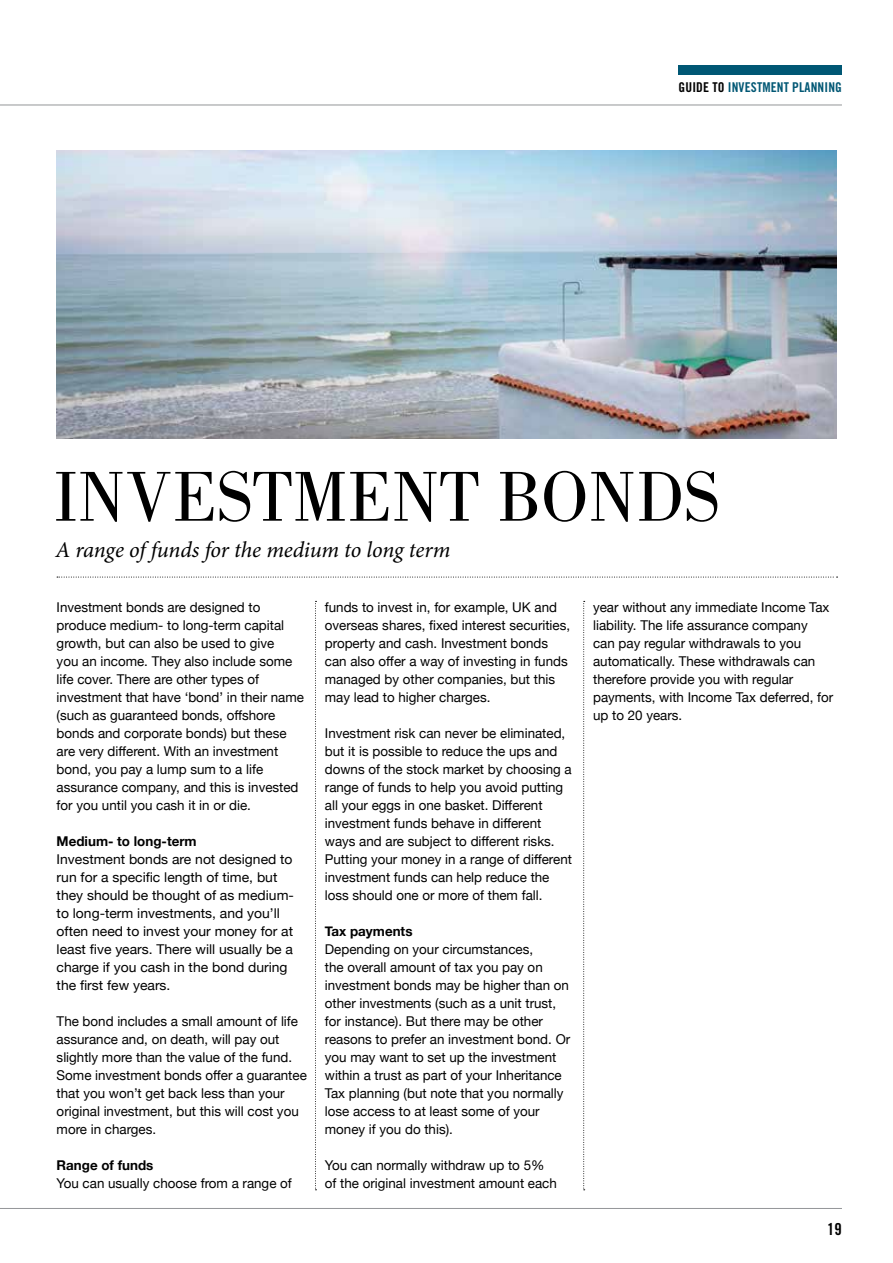
<style>
.page{position:relative;width:893px;height:1263px;background:#fff}
.page>*{position:absolute;margin:0;border:0;box-sizing:border-box;transform-origin:0 0}
.t1{font:73.05px "Bodoni";color:#000}
.t2{font:italic 22.5px "Minion Pro";letter-spacing:-.01em;color:#000}
.t3{font:16.5px "Trade Gothic Bold Cond Twenty";color:#000}
.t4{font:13.5px/18px "Helvetica Neue";color:#000}
.t5{font:700 13.5px "Helvetica Neue";color:#000}
.t6{font:13.5px "Trade Gothic Bold Cond Twenty";letter-spacing:.01em;color:#005774}
.s1{color:#000}
</style>
<div class="page">
<hr style="left:0;top:1208px;width:842px;height:1px;background:#939598">
<hr style="left:0;top:105px;width:842px;height:1px;background:#939598">
<div style="left:679px;top:66px;width:163px;height:9px;background:#005774"></div>
<svg style="left:57px;top:577px;width:781px;height:1px"></svg>
<svg style="left:315px;top:601px;width:1px;height:589px"></svg>
<svg style="left:583px;top:601px;width:2px;height:589px"></svg>
<img style="left:57px;top:151px;width:780px;height:287px">
<p class="t6" style="left:679px;top:79px;width:165px"><span class="s1">GUIDE TO</span> INVESTMENT PLANNING</p>
<h1 class="t1" style="left:54px;top:456px;width:667px">INVESTMENT BONDS</h1>
<h2 class="t2" style="left:55px;top:535px;width:397px">A range of funds for the medium to long term</h2>
<p class="t4" style="left:57px;top:598px;width:249px">Investment bonds are designed to produce medium- to long-term capital growth, but can also be used to give<br>you an income. They also include some life cover. There are other types of investment that have ‘bond’ in their name (such as guaranteed bonds, offshore bonds and corporate bonds) but these are very different. With an investment bond, you pay a lump sum to a life assurance company, and this is invested for you until you cash it in or die.</p>
<p class="t5" style="left:57px;top:833px;width:142px">Medium- to long-term</p>
<p class="t4" style="left:57px;top:850px;width:239px">Investment bonds are not designed to run for a specific length of time, but they should be thought of as medium&shy;to long-term investments, and you’ll often need to invest your money for at least five years. There will usually be a charge if you cash in the bond during the first few years.</p>
<p class="t4" style="left:57px;top:1012px;width:252px">The bond includes a small amount of life assurance and, on death, will pay out slightly more than the value of the fund.<br>Some investment bonds offer a guarantee that you won’t get back less than your original investment, but this will cost you more in charges.</p>
<p class="t5" style="left:57px;top:1157px;width:98px">Range of funds</p>
<p class="t4" style="left:57px;top:1174px;width:237px">You can usually choose from a range of</p>
<p class="t4" style="left:325px;top:598px;width:247px">funds to invest in, for example, UK and overseas shares, fixed interest securities, property and cash. Investment bonds can also offer a way of investing in funds managed by other companies, but this may lead to higher charges.</p>
<p class="t4" style="left:325px;top:724px;width:249px">Investment risk can never be eliminated, but it is possible to reduce the ups and downs of the stock market by choosing a range of funds to help you avoid putting all your eggs in one basket. Different investment funds behave in different ways and are subject to different risks.<br>Putting your money in a range of different investment funds can help reduce the loss should one or more of them fall.</p>
<p class="t5" style="left:325px;top:923px;width:89px">Tax payments</p>
<p class="t4" style="left:325px;top:940px;width:247px">Depending on your circumstances,<br>the overall amount of tax you pay on investment bonds may be higher than on other investments (such as a unit trust, for instance). But there may be other reasons to prefer an investment bond. Or you may want to set up the investment within a trust as part of your Inheritance Tax planning (but note that you normally lose access to at least some of your money if you do this).</p>
<p class="t4" style="left:325px;top:1156px;width:233px">You can normally withdraw up to 5% of the original investment amount each</p>
<p class="t4" style="left:593px;top:598px;width:242px">year without any immediate Income Tax liability. The life assurance company<br>can pay regular withdrawals to you automatically. These withdrawals can therefore provide you with regular payments, with Income Tax deferred, for up to 20 years.</p>
<p class="t3" style="left:827px;top:1219px;width:16px">19</p>
</div>
